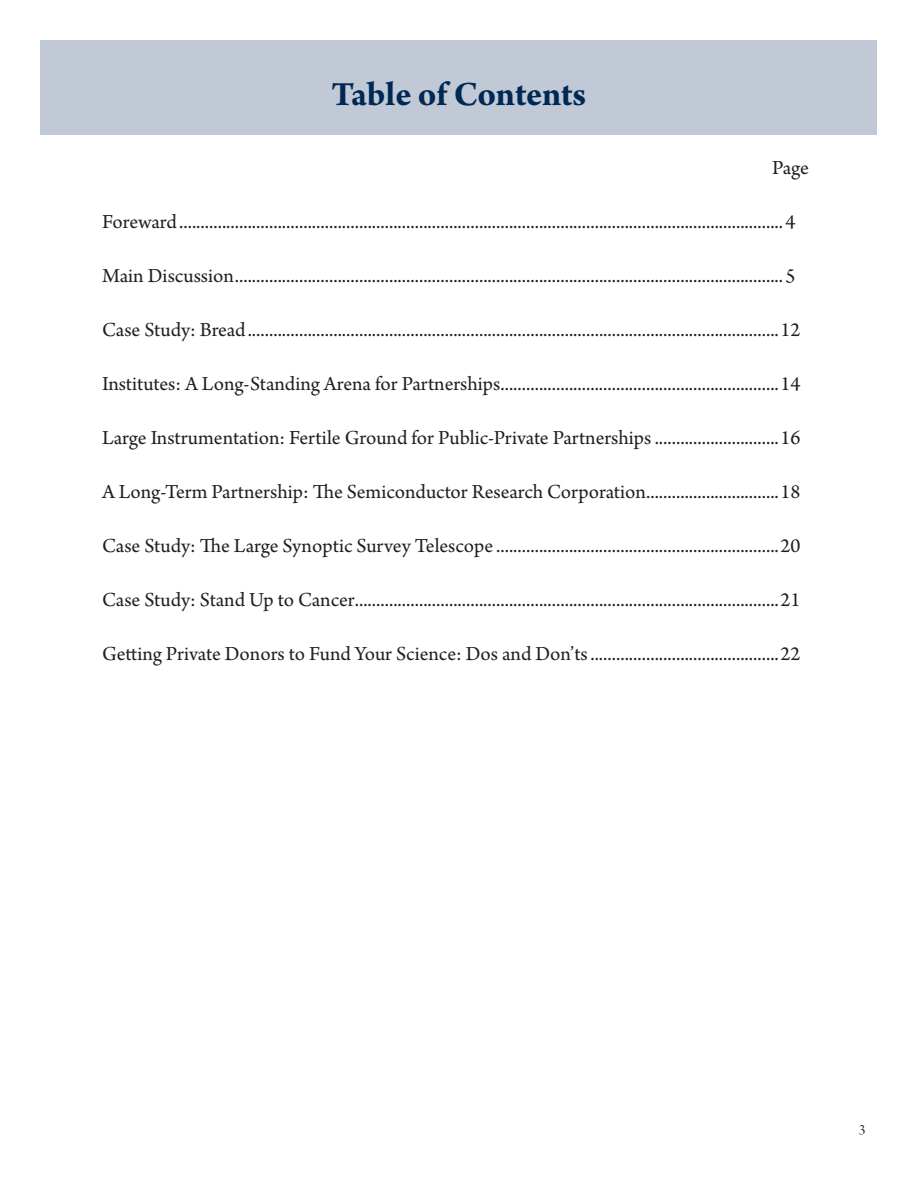
<style>
.page{position:relative;width:918px;height:1188px;background:#fff}
.page>*{position:absolute;margin:0;border:0;box-sizing:border-box;transform-origin:0 0}
.t1{font:700 36px "Arno Pro";letter-spacing:-.005em;color:#002855}
.t2{font:21px "Arno Pro";color:#231f20}
.t3{font:15px "Arno Pro Display";color:#231f20}
</style>
<div class="page">
<div style="left:40px;top:40px;width:838px;height:95px;background:#c0c9d5"></div>
<p class="t1" style="left:332px;top:74px;width:256px">Table of Contents</p>
<p class="t2" style="left:772px;top:155px;width:38px">Page</p>
<p class="t2" style="left:102px;top:209px;width:695px">Foreward.............................................................................................................................................4</p>
<p class="t2" style="left:102px;top:263px;width:695px">Main Discussion................................................................................................................................5</p>
<p class="t2" style="left:102px;top:317px;width:700px">Case Study: Bread............................................................................................................................12</p>
<p class="t2" style="left:102px;top:371px;width:700px">Institutes: A Long-Standing Arena for Partnerships.................................................................14</p>
<p class="t2" style="left:102px;top:425px;width:700px">Large Instrumentation: Fertile Ground for Public-Private Partnerships.............................16</p>
<p class="t2" style="left:102px;top:479px;width:700px">A Long-Term Partnership: The Semiconductor Research Corporation...............................18</p>
<p class="t2" style="left:102px;top:533px;width:700px">Case Study: The Large Synoptic Survey Telescope ..................................................................20</p>
<p class="t2" style="left:102px;top:587px;width:700px">Case Study: Stand Up to Cancer...................................................................................................21</p>
<p class="t2" style="left:102px;top:641px;width:700px">Getting Private Donors to Fund Your Science: Dos and Don’ts............................................22</p>
<p class="t3" style="left:859px;top:1121px;width:8px">3</p>
</div>
